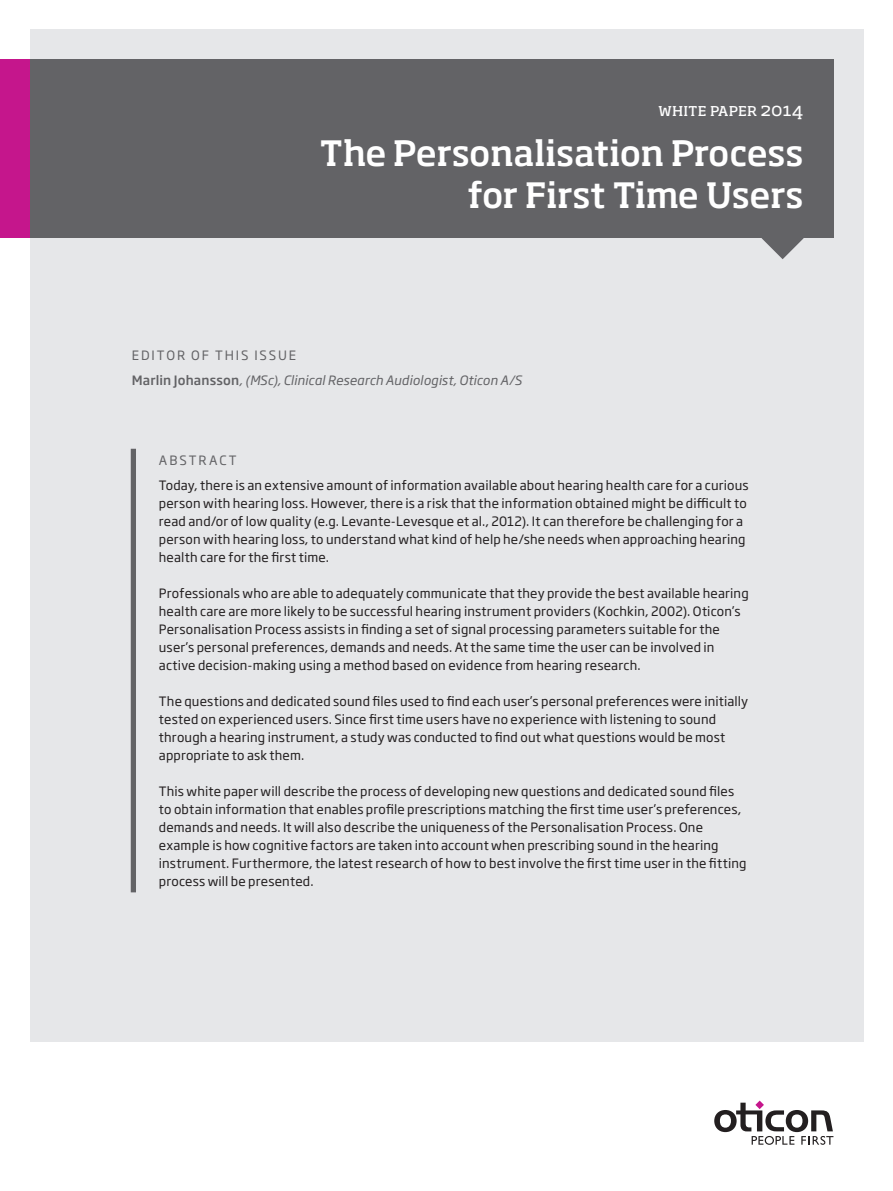
<style>
.page{position:relative;width:893px;height:1191px;background:#fff}
.page>*{position:absolute;margin:0;border:0;box-sizing:border-box;transform-origin:0 0}
.t1{font:500 34.5px/42px "Soho Pro";letter-spacing:-.01em;color:#fff;text-align:right}
.t2{font:18px "Soho Pro";color:#fff}
.t3{font:12.75px/18px "Soho Gothic Pro";letter-spacing:.015em;color:#231f20}
.t4{font:italic 12.75px/25.5px "Soho Gothic Pro";letter-spacing:.005em;color:#636366}
.t5{font:12.75px "Soho Gothic Pro";letter-spacing:.155em;color:#636366}
.s1{font-style:normal}
.s2{font-weight:500;font-style:normal}
</style>
<div class="page">
<div style="left:30px;top:30px;width:833px;height:1012px;background:#e6e7e9"></div>
<div style="left:30px;top:60px;width:803px;height:178px;background:#636366"></div>
<svg style="left:762px;top:238px;width:42px;height:21px"></svg>
<div style="left:0;top:60px;width:30px;height:178px;background:#c5168c"></div>
<svg style="left:714px;top:1100px;width:119px;height:44px"></svg>
<div style="left:131px;top:449px;width:5px;height:443px;background:#636366"></div>
<h2 class="t2" style="left:658px;top:97px;width:147px">white paper 2014</h2>
<h1 class="t1" style="left:320px;top:131px;width:485px">The Personalisation Process for First Time Users</h1>
<p class="t4" style="left:132px;top:342px;width:391px"><span class="s1">EDITOR OF THIS ISSUE<br></span><span class="s2">Marlin Johansson</span>, (MSc), Clinical Research Audiologist, Oticon A/S</p>
<p class="t5" style="left:159px;top:450px;width:79px">ABSTRACT</p>
<p class="t3" style="left:159px;top:476px;width:591px">Today, there is an extensive amount of information available about hearing health care for a curious person with hearing loss. However, there is a risk that the information obtained might be difficult to read and/or of low quality (e.g. Levante-Levesque et al., 2012). It can therefore be challenging for a person with hearing loss, to understand what kind of help he/she needs when approaching hearing health care for the first time.</p>
<p class="t3" style="left:159px;top:584px;width:591px">Professionals who are able to adequately communicate that they provide the best available hearing health care are more likely to be successful hearing instrument providers (Kochkin, 2002). Oticon’s Personalisation Process assists in finding a set of signal processing parameters suitable for the user’s personal preferences, demands and needs. At the same time the user can be involved in active decision-making using a method based on evidence from hearing research.</p>
<p class="t3" style="left:159px;top:692px;width:591px">The questions and dedicated sound files used to find each user’s personal preferences were initially tested on experienced users. Since first time users have no experience with listening to sound through a hearing instrument, a study was conducted to find out what questions would be most appropriate to ask them.</p>
<p class="t3" style="left:159px;top:782px;width:589px">This white paper will describe the process of developing new questions and dedicated sound files to obtain information that enables profile prescriptions matching the first time user’s preferences, demands and needs. It will also describe the uniqueness of the Personalisation Process. One example is how cognitive factors are taken into account when prescribing sound in the hearing instrument. Furthermore, the latest research of how to best involve the first time user in the fitting process will be presented.</p>
</div>
